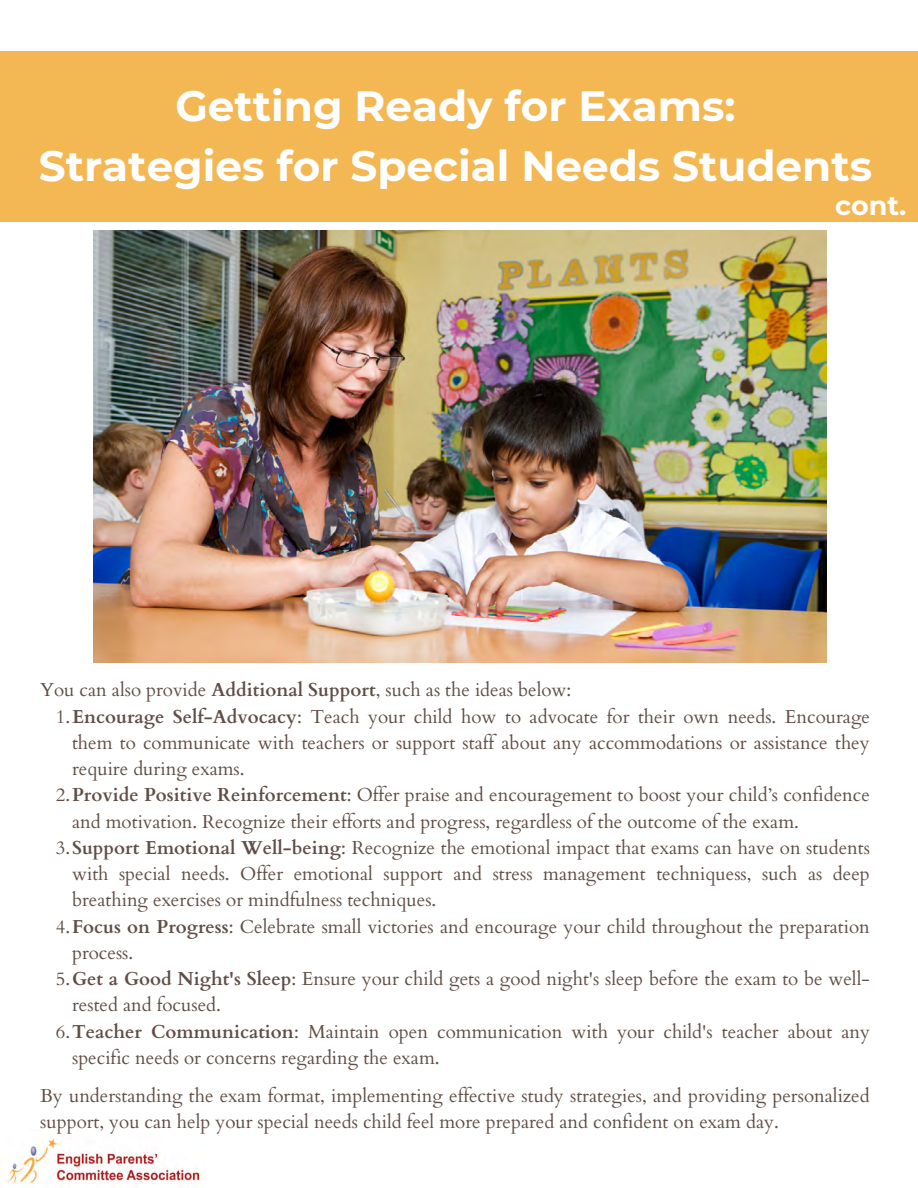
<style>
.page{position:relative;width:918px;height:1188px;background:#fff}
.page>*{position:absolute;margin:0;border:0;box-sizing:border-box;transform-origin:0 0}
.t1{font:700 42.15px/60.8px "Montserrat";color:#fff;text-align:center}
.t2{font:700 27px "Montserrat";color:#fff}
.t3{font:18.75px/26.2px "Cardo";color:#382117}
.s1{font-weight:700}
</style>
<div class="page">
<img style="left:5px;top:1138px;width:200px;height:49px">
<div style="left:0;top:51px;width:918px;height:170px;background:#f3b853"></div>
<img style="left:94px;top:230px;width:732px;height:432px">
<h1 class="t1" style="left:39px;top:75px;width:835px">Getting Ready for Exams:<br>Strategies for Special Needs Students</h1>
<h2 class="t2" style="left:835px;top:188px;width:73px">cont.</h2>
<p class="t3" style="left:40px;top:677px;width:533px">You can also provide <span class="s1">Additional Support</span>, such as the ideas below:</p>
<p class="t3" style="left:56px;top:704px;width:816px">1.<span class="s1">Encourage Self-Advocacy</span>: Teach your child how to advocate for their own needs. Encourage</p>
<p class="t3" style="left:72px;top:730px;width:799px">them to communicate with teachers or support staff about any accommodations or assistance they</p>
<p class="t3" style="left:72px;top:756px;width:174px">require during exams.</p>
<p class="t3" style="left:56px;top:782px;width:816px">2.<span class="s1">Provide Positive Reinforcement</span>: Offer praise and encouragement to boost your child’s confidence</p>
<p class="t3" style="left:72px;top:809px;width:728px">and motivation. Recognize their efforts and progress, regardless of the outcome of the exam.</p>
<p class="t3" style="left:56px;top:835px;width:816px">3.<span class="s1">Support Emotional Well-being</span>: Recognize the emotional impact that exams can have on students</p>
<p class="t3" style="left:72px;top:861px;width:799px">with special needs. Offer emotional support and stress management techniquess, such as deep</p>
<p class="t3" style="left:72px;top:887px;width:366px">breathing exercises or mindfulness techniques.</p>
<p class="t3" style="left:56px;top:914px;width:816px">4.<span class="s1">Focus on Progress</span>: Celebrate small victories and encourage your child throughout the preparation</p>
<p class="t3" style="left:72px;top:940px;width:63px">process.</p>
<p class="t3" style="left:56px;top:966px;width:815px">5.<span class="s1">Get a Good Night's Sleep</span>: Ensure your child gets a good night's sleep before the exam to be well-</p>
<p class="t3" style="left:72px;top:992px;width:150px">rested and focused.</p>
<p class="t3" style="left:56px;top:1019px;width:816px">6.<span class="s1">Teacher Communication</span>: Maintain open communication with your child's teacher about any</p>
<p class="t3" style="left:72px;top:1045px;width:369px">specific needs or concerns regarding the exam.</p>
<p class="t3" style="left:40px;top:1083px;width:831px">By understanding the exam format, implementing effective study strategies, and providing personalized support, you can help your special needs child feel more prepared and confident on exam day.</p>
</div>
